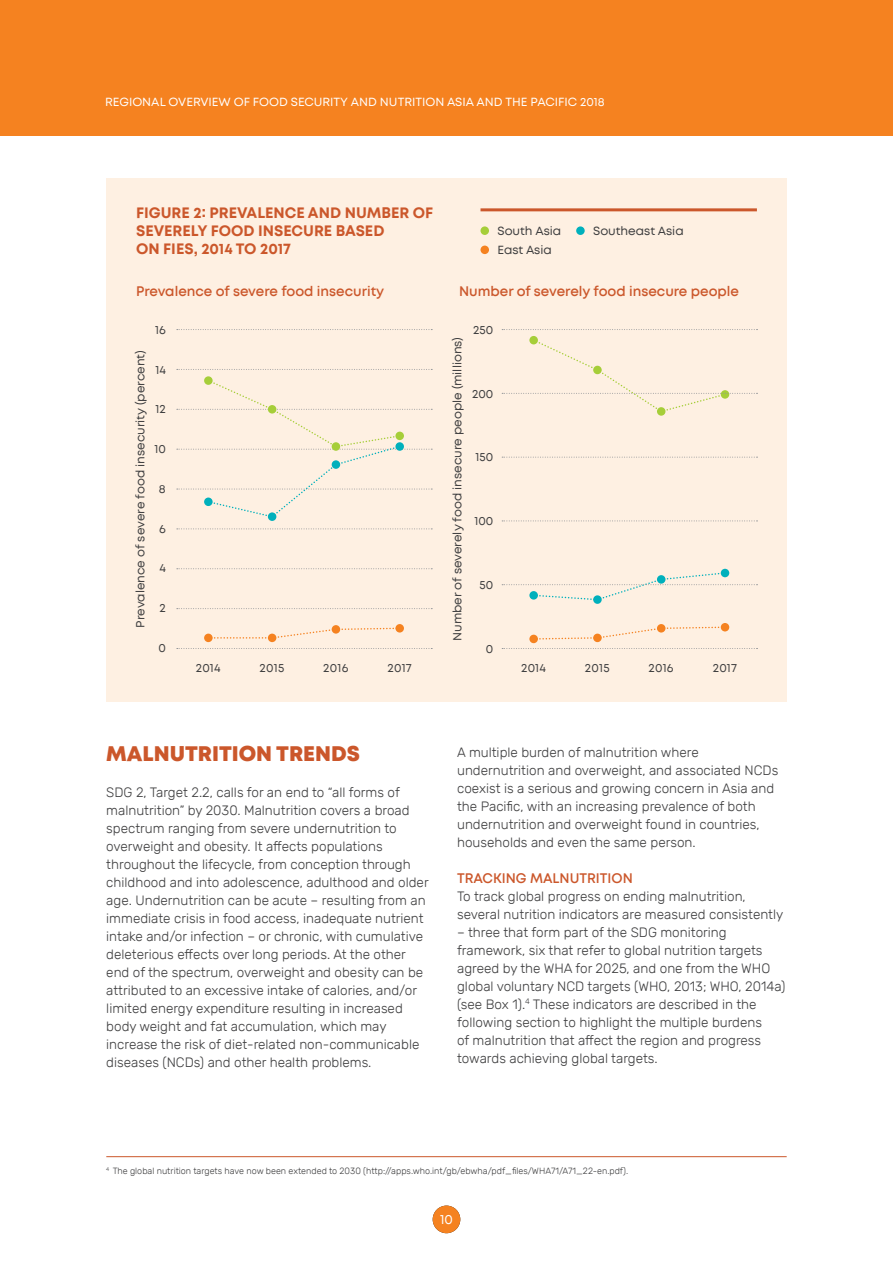
<style>
.page{position:relative;width:893px;height:1263px;background:#fff}
.page>*{position:absolute;margin:0;border:0;box-sizing:border-box;transform-origin:0 0}
.t1{font:800 21px "Mont";color:#cb572b}
.t2{font:700 15px/18px "Mont";color:#cb572b}
.t3{font:300 13.5px/18px "Rubik";color:#3e3e3f}
.t4{font:600 13.5px "Mont";color:#cb572b}
.t5{font:13.5px "Mont";color:#fff}
.t6{font:12px "Mont";color:#3e3e3f}
.t7{font:12px "Mont";color:#fff}
.t8{font:300 9px "Rubik";color:#3e3e3f}
</style>
<div class="page">
<div style="left:433px;top:1205px;width:27px;height:28px;background:#f58220;border-radius:50%"></div>
<div style="left:0;top:0;width:893px;height:136px;background:#f58220"></div>
<div style="left:106px;top:179px;width:681px;height:523px;background:#fef0e2"></div>
<hr style="left:480px;top:208px;width:277px;height:3px;background:#cb572b">
<div style="left:480px;top:226px;width:9px;height:9px;background:#a6ce39;border-radius:50%"></div>
<div style="left:480px;top:246px;width:9px;height:8px;background:#f58220;border-radius:50%"></div>
<div style="left:593px;top:595px;width:9px;height:9px;background:#00b0bc;border-radius:50%"></div>
<div style="left:657px;top:407px;width:8px;height:9px;background:#a6ce39;border-radius:50%"></div>
<div style="left:529px;top:336px;width:9px;height:8px;background:#a6ce39;border-radius:50%"></div>
<div style="left:721px;top:569px;width:8px;height:8px;background:#00b0bc;border-radius:50%"></div>
<div style="left:576px;top:226px;width:9px;height:9px;background:#00b0bc;border-radius:50%"></div>
<svg style="left:502px;top:571px;width:255px;height:30px"></svg>
<svg style="left:502px;top:520px;width:255px;height:1px"></svg>
<svg style="left:502px;top:457px;width:255px;height:1px"></svg>
<svg style="left:502px;top:339px;width:255px;height:74px"></svg>
<svg style="left:502px;top:648px;width:255px;height:1px"></svg>
<svg style="left:502px;top:329px;width:255px;height:1px"></svg>
<div style="left:529px;top:635px;width:9px;height:8px;background:#f58220;border-radius:50%"></div>
<svg style="left:593px;top:634px;width:9px;height:8px"></svg>
<div style="left:721px;top:623px;width:8px;height:8px;background:#f58220;border-radius:50%"></div>
<svg style="left:534px;top:626px;width:192px;height:14px"></svg>
<hr style="left:106px;top:1156px;width:681px;height:1px;background:#cb572b">
<svg style="left:177px;top:608px;width:255px;height:1px"></svg>
<svg style="left:177px;top:568px;width:255px;height:1px"></svg>
<svg style="left:177px;top:528px;width:255px;height:1px"></svg>
<svg style="left:177px;top:369px;width:255px;height:1px"></svg>
<svg style="left:177px;top:648px;width:255px;height:1px"></svg>
<div style="left:204px;top:634px;width:9px;height:8px;background:#f58220;border-radius:50%"></div>
<div style="left:268px;top:634px;width:8px;height:8px;background:#f58220;border-radius:50%"></div>
<div style="left:395px;top:624px;width:9px;height:8px;background:#f58220;border-radius:50%"></div>
<div style="left:268px;top:512px;width:8px;height:9px;background:#00b0bc;border-radius:50%"></div>
<svg style="left:177px;top:329px;width:255px;height:1px"></svg>
<svg style="left:208px;top:627px;width:193px;height:12px"></svg>
<div style="left:204px;top:376px;width:9px;height:9px;background:#a6ce39;border-radius:50%"></div>
<svg style="left:177px;top:380px;width:255px;height:138px"></svg>
<p class="t7" style="left:105px;top:96px;width:501px">REGIONAL OVERVIEW OF FOOD SECURITY AND NUTRITION ASIA AND THE PACIFIC 2018</p>
<p class="t2" style="left:136px;top:205px;width:299px">FIGURE 2: PREVALENCE AND NUMBER OF<br>SEVERELY FOOD INSECURE BASED<br>ON FIES, 2014 TO 2017</p>
<p class="t6" style="left:497px;top:225px;width:65px">South Asia</p>
<p class="t6" style="left:497px;top:244px;width:56px">East Asia</p>
<p class="t6" style="left:593px;top:225px;width:92px">Southeast Asia</p>
<p class="t4" style="left:136px;top:284px;width:250px">Prevalence of severe food insecurity</p>
<p class="t4" style="left:459px;top:284px;width:281px">Number of severely food insecure people</p>
<p class="t6" style="left:155px;top:324px;width:12px">16</p>
<p class="t6" style="left:155px;top:363px;width:12px">14</p>
<p class="t6" style="left:156px;top:403px;width:12px">12</p>
<p class="t6" style="left:154px;top:443px;width:13px">10</p>
<p class="t6" style="left:159px;top:483px;width:8px">8</p>
<p class="t6" style="left:159px;top:523px;width:8px">6</p>
<p class="t6" style="left:159px;top:562px;width:8px">4</p>
<p class="t6" style="left:160px;top:602px;width:8px">2</p>
<p class="t6" style="left:158px;top:642px;width:9px">0</p>
<p class="t6" style="left:473px;top:324px;width:22px">250</p>
<p class="t6" style="left:451px;top:641px;width:305px;rotate:-90deg">Number of severely food insecure people (millions)</p>
<p class="t6" style="left:134px;top:628px;width:279px;rotate:-90deg">Prevalence of severe food insecurity (percent)</p>
<p class="t6" style="left:472px;top:387px;width:23px">200</p>
<p class="t6" style="left:475px;top:451px;width:19px">150</p>
<p class="t6" style="left:474px;top:515px;width:20px">100</p>
<p class="t6" style="left:479px;top:579px;width:15px">50</p>
<p class="t6" style="left:486px;top:642px;width:9px">0</p>
<p class="t6" style="left:196px;top:662px;width:26px">2014</p>
<p class="t6" style="left:260px;top:662px;width:26px">2015</p>
<p class="t6" style="left:323px;top:662px;width:27px">2016</p>
<p class="t6" style="left:388px;top:662px;width:26px">2017</p>
<p class="t6" style="left:521px;top:662px;width:26px">2014</p>
<p class="t6" style="left:585px;top:662px;width:26px">2015</p>
<p class="t6" style="left:649px;top:662px;width:27px">2016</p>
<p class="t6" style="left:713px;top:662px;width:26px">2017</p>
<p class="t1" style="left:106px;top:743px;width:255px">MALNUTRITION TRENDS</p>
<p class="t3" style="left:106px;top:784px;width:324px">SDG 2, Target 2.2, calls for an end to “all forms of malnutrition” by 2030. Malnutrition covers a broad spectrum ranging from severe undernutrition to overweight and obesity. It affects populations throughout the lifecycle, from conception through childhood and into adolescence, adulthood and older age. Undernutrition can be acute – resulting from an immediate crisis in food access, inadequate nutrient intake and/or infection – or chronic, with cumulative deleterious effects over long periods. At the other end of the spectrum, overweight and obesity can be attributed to an excessive intake of calories, and/or limited energy expenditure resulting in increased body weight and fat accumulation, which may increase the risk of diet-related non-communicable diseases (NCDs) and other health problems.</p>
<p class="t3" style="left:457px;top:743px;width:323px">A multiple burden of malnutrition where undernutrition and overweight, and associated NCDs coexist is a serious and growing concern in Asia and the Pacific, with an increasing prevalence of both undernutrition and overweight found in countries, households and even the same person.</p>
<p class="t4" style="left:457px;top:871px;width:177px">TRACKING MALNUTRITION</p>
<p class="t3" style="left:457px;top:887px;width:328px">To track global progress on ending malnutrition, several nutrition indicators are measured consistently</p>
<p class="t3" style="left:457px;top:923px;width:330px">– three that form part of the SDG monitoring framework, six that refer to global nutrition targets agreed by the WHA for 2025, and one from the WHO global voluntary NCD targets (WHO, 2013; WHO, 2014a) (see Box 1).<sup>4</sup> These indicators are described in the following section to highlight the multiple burdens<br>of malnutrition that affect the region and progress towards achieving global targets.</p>
<p class="t8" style="left:106px;top:1165px;width:523px"><sup>4</sup> The global nutrition targets have now been extended to 2030 (http://apps.who.int/gb/ebwha/pdf_files/WHA71/A71_22-en.pdf).</p>
<p class="t5" style="left:439px;top:1213px;width:16px">9910</p>
</div>
